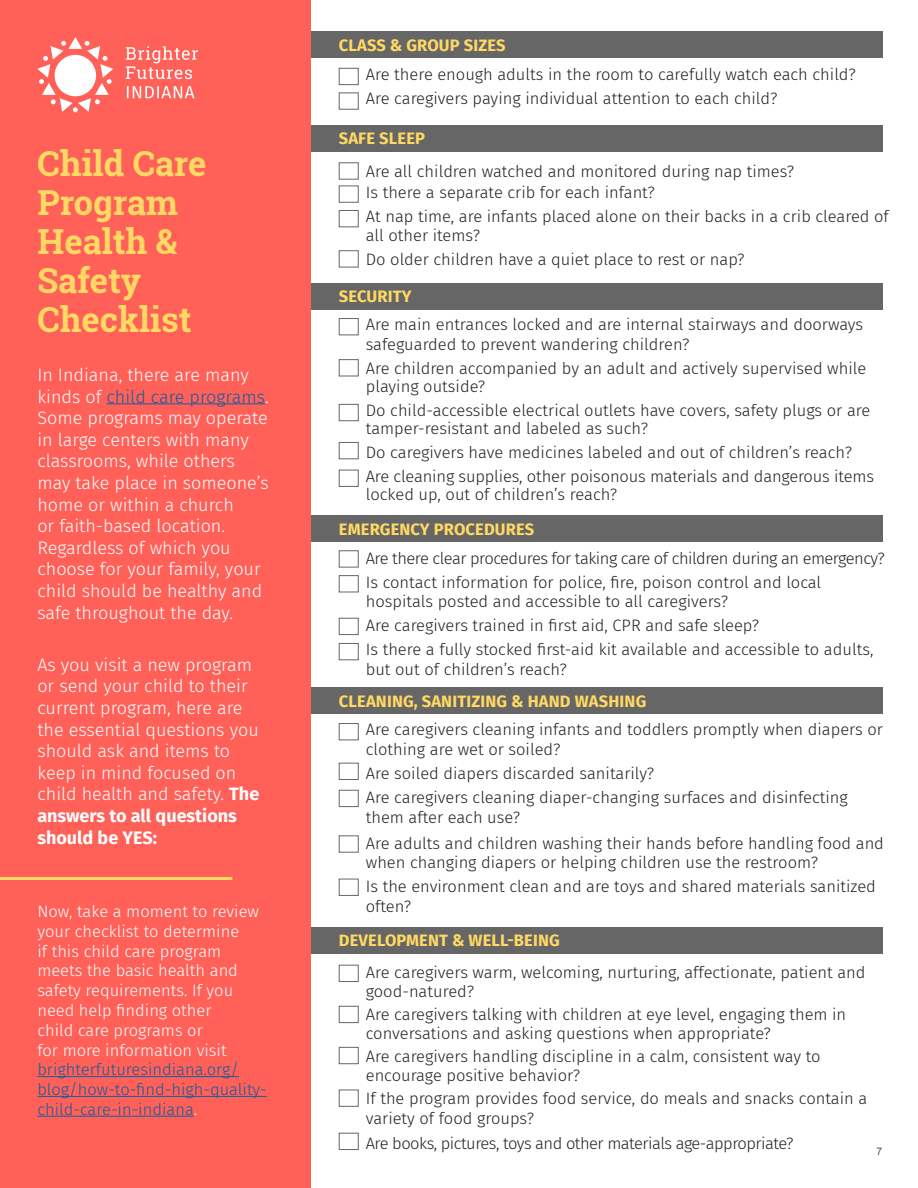
<style>
.page{position:relative;width:918px;height:1188px;background:#fff}
.page>*{position:absolute;margin:0;border:0;box-sizing:border-box;transform-origin:0 0}
.t1{font:700 34.5px "Roboto Slab";color:#ffd963}
.t2{font:300 18px/21.6px "Fira Sans";color:#fff}
.t3{font:300 16.5px/19.5px "Fira Sans";color:#231f20}
.t4{font:300 16.5px/19.8px "Fira Sans";color:#fff}
.t5{font:300 16.5px "Fira Sans";letter-spacing:-.03em;color:#231f20}
.t6{font:700 16.5px "Fira Sans";letter-spacing:.01em;color:#ffd963}
.t7{font:10.5px "Arial";color:#57585a}
.s1{color:#175d9e}
.s2{font-weight:700}
</style>
<div class="page">
<div style="left:303px;top:928px;width:579px;height:26px;background:#666"></div>
<div style="left:303px;top:515px;width:579px;height:26px;background:#666"></div>
<div style="left:303px;top:687px;width:579px;height:26px;background:#666"></div>
<div style="left:303px;top:283px;width:579px;height:26px;background:#666"></div>
<div style="left:303px;top:32px;width:579px;height:26px;background:#666"></div>
<div style="left:303px;top:125px;width:579px;height:26px;background:#666"></div>
<div style="left:0;top:0;width:310px;height:1188px;background:#ff6159"></div>
<hr style="left:37px;top:1076px;width:202px;height:1px;background:#175d9e">
<hr style="left:37px;top:1096px;width:230px;height:1px;background:#175d9e">
<hr style="left:37px;top:1116px;width:157px;height:1px;background:#175d9e">
<hr style="left:107px;top:403px;width:158px;height:1px;background:#175d9e">
<div style="left:339px;top:162px;width:20px;height:18px;background:#fff;border:1px solid #666"></div>
<div style="left:339px;top:186px;width:20px;height:17px;background:#fff;border:1px solid #666"></div>
<div style="left:339px;top:210px;width:20px;height:17px;background:#fff;border:1px solid #666"></div>
<div style="left:339px;top:250px;width:20px;height:17px;background:#fff;border:1px solid #666"></div>
<div style="left:339px;top:68px;width:20px;height:17px;background:#fff;border:1px solid #666"></div>
<div style="left:339px;top:92px;width:20px;height:18px;background:#fff;border:1px solid #666"></div>
<div style="left:339px;top:318px;width:20px;height:17px;background:#fff;border:1px solid #666"></div>
<div style="left:339px;top:359px;width:20px;height:17px;background:#fff;border:1px solid #666"></div>
<div style="left:339px;top:404px;width:20px;height:17px;background:#fff;border:1px solid #666"></div>
<div style="left:339px;top:442px;width:20px;height:17px;background:#fff;border:1px solid #666"></div>
<div style="left:339px;top:470px;width:20px;height:17px;background:#fff;border:1px solid #666"></div>
<div style="left:339px;top:550px;width:20px;height:18px;background:#fff;border:1px solid #666"></div>
<div style="left:339px;top:575px;width:20px;height:17px;background:#fff;border:1px solid #666"></div>
<div style="left:339px;top:618px;width:20px;height:17px;background:#fff;border:1px solid #666"></div>
<div style="left:339px;top:643px;width:20px;height:17px;background:#fff;border:1px solid #666"></div>
<div style="left:339px;top:723px;width:20px;height:17px;background:#fff;border:1px solid #666"></div>
<div style="left:339px;top:763px;width:20px;height:17px;background:#fff;border:1px solid #666"></div>
<div style="left:339px;top:790px;width:20px;height:17px;background:#fff;border:1px solid #666"></div>
<div style="left:339px;top:835px;width:20px;height:18px;background:#fff;border:1px solid #666"></div>
<div style="left:339px;top:879px;width:20px;height:17px;background:#fff;border:1px solid #666"></div>
<div style="left:339px;top:965px;width:20px;height:17px;background:#fff;border:1px solid #666"></div>
<div style="left:339px;top:1006px;width:20px;height:17px;background:#fff;border:1px solid #666"></div>
<div style="left:339px;top:1047px;width:20px;height:17px;background:#fff;border:1px solid #666"></div>
<div style="left:339px;top:1090px;width:20px;height:17px;background:#fff;border:1px solid #666"></div>
<div style="left:339px;top:1133px;width:20px;height:17px;background:#fff;border:1px solid #666"></div>
<svg style="left:37px;top:37px;width:76px;height:75px"></svg>
<svg style="left:126px;top:46px;width:72px;height:33px"></svg>
<svg style="left:127px;top:86px;width:68px;height:12px"></svg>
<hr style="left:0;top:877px;width:232px;height:3px;background:#ffd963">
<p class="t1" style="left:37px;top:140px;width:171px">Child Care</p>
<p class="t1" style="left:37px;top:179px;width:142px">Program</p>
<p class="t1" style="left:37px;top:218px;width:142px">Health &amp;</p>
<p class="t1" style="left:37px;top:257px;width:105px">Safety</p>
<p class="t1" style="left:37px;top:296px;width:156px">Checklist</p>
<p class="t2" style="left:37px;top:364px;width:233px">In Indiana, there are many kinds of <span class="s1">child care programs</span>.<br>Some programs may operate in large centers with many classrooms, while others may take place in someone’s home or within a church<br>or faith-based location.<br>Regardless of which you choose for your family, your child should be healthy and safe throughout the day.</p>
<p class="t2" style="left:37px;top:654px;width:223px">As you visit a new program or send your child to their current program, here are the essential questions you should ask and items to keep in mind focused on child health and safety. <span class="s2">The answers to all questions should be YES:</span></p>
<p class="t4" style="left:37px;top:901px;width:231px">Now, take a moment to review your checklist to determine<br>if this child care program meets the basic health and safety requirements. If you need help finding other<br>child care programs or<br>for more information visit <span class="s1">brighterfuturesindiana.org/ blog/how-to-find-high-quality&shy;child-care-in-indiana</span>.</p>
<p class="t6" style="left:339px;top:32px;width:168px">CLASS &amp; GROUP SIZES</p>
<p class="t3" style="left:339px;top:65px;width:519px">• Are there enough adults in the room to carefully watch each child?</p>
<p class="t3" style="left:339px;top:89px;width:440px">• Are caregivers paying individual attention to each child?</p>
<p class="t6" style="left:339px;top:124px;width:88px">SAFE SLEEP</p>
<p class="t3" style="left:339px;top:161px;width:457px">• Are all children watched and monitored during nap times?</p>
<p class="t3" style="left:339px;top:182px;width:318px">• Is there a separate crib for each infant?</p>
<p class="t3" style="left:366px;top:206px;width:525px;text-indent:-27px">• At nap time, are infants placed alone on their backs in a crib cleared of all other items?</p>
<p class="t3" style="left:339px;top:250px;width:407px">• Do older children have a quiet place to rest or nap?</p>
<p class="t6" style="left:339px;top:282px;width:74px">SECURITY</p>
<p class="t3" style="left:366px;top:315px;width:499px;text-indent:-27px">• Are main entrances locked and are internal stairways and doorways safeguarded to prevent wandering children?</p>
<p class="t3" style="left:366px;top:359px;width:502px;line-height:18px;text-indent:-27px">• Are children accompanied by an adult and actively supervised while playing outside?</p>
<p class="t3" style="left:366px;top:401px;width:506px;line-height:18px;text-indent:-27px">• Do child-accessible electrical outlets have covers, safety plugs or are tamper-resistant and labeled as such?</p>
<p class="t3" style="left:339px;top:442px;width:515px">• Do caregivers have medicines labeled and out of children’s reach?</p>
<p class="t3" style="left:366px;top:467px;width:510px;line-height:18px;text-indent:-27px">• Are cleaning supplies, other poisonous materials and dangerous items locked up, out of children’s reach?</p>
<p class="t6" style="left:339px;top:515px;width:197px">EMERGENCY PROCEDURES</p>
<p class="t5" style="left:339px;top:546px;width:547px">• Are there clear procedures for taking care of children during an emergency?</p>
<p class="t3" style="left:366px;top:572px;width:457px;text-indent:-27px">• Is contact information for police, fire, poison control and local hospitals posted and accessible to all caregivers?</p>
<p class="t3" style="left:339px;top:616px;width:422px">• Are caregivers trained in first aid, CPR and safe sleep?</p>
<p class="t3" style="left:366px;top:640px;width:509px;text-indent:-27px">• Is there a fully stocked first-aid kit available and accessible to adults, but out of children’s reach?</p>
<p class="t6" style="left:339px;top:687px;width:309px">CLEANING, SANITIZING &amp; HAND WASHING</p>
<p class="t3" style="left:366px;top:720px;width:519px;text-indent:-27px">• Are caregivers cleaning infants and toddlers promptly when diapers or clothing are wet or soiled?</p>
<p class="t3" style="left:339px;top:764px;width:317px">• Are soiled diapers discarded sanitarily?</p>
<p class="t3" style="left:366px;top:787px;width:484px;text-indent:-27px">• Are caregivers cleaning diaper-changing surfaces and disinfecting them after each use?</p>
<p class="t3" style="left:366px;top:833px;width:520px;text-indent:-27px">• Are adults and children washing their hands before handling food and when changing diapers or helping children use the restroom?</p>
<p class="t3" style="left:366px;top:877px;width:512px;text-indent:-27px">• Is the environment clean and are toys and shared materials sanitized often?</p>
<p class="t6" style="left:339px;top:927px;width:222px">DEVELOPMENT &amp; WELL-BEING</p>
<p class="t3" style="left:366px;top:962px;width:501px;text-indent:-27px">• Are caregivers warm, welcoming, nurturing, affectionate, patient and good-natured?</p>
<p class="t3" style="left:366px;top:1004px;width:482px;text-indent:-27px">• Are caregivers talking with children at eye level, engaging them in conversations and asking questions when appropriate?</p>
<p class="t3" style="left:366px;top:1046px;width:456px;text-indent:-27px">• Are caregivers handling discipline in a calm, consistent way to encourage positive behavior?</p>
<p class="t3" style="left:366px;top:1088px;width:503px;text-indent:-27px">• If the program provides food service, do meals and snacks contain a variety of food groups?</p>
<p class="t5" style="left:339px;top:1132px;width:456px">• Are books, pictures, toys and other materials age-appropriate?</p>
<p class="t7" style="left:876px;top:1145px;width:7px">7</p>
</div>
